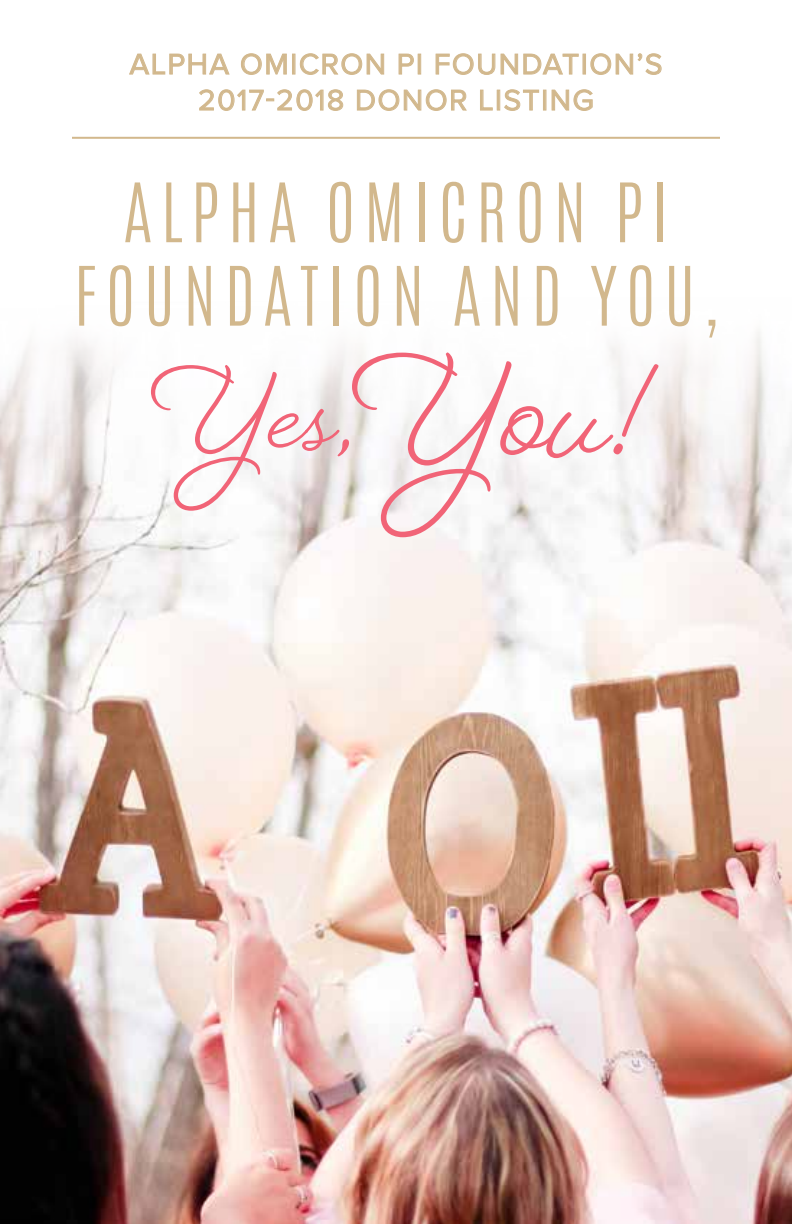
<style>
.page{position:relative;width:792px;height:1224px;background:#fff}
.page>*{position:absolute;margin:0;border:0;box-sizing:border-box;transform-origin:0 0}
.t1{font:700 121.6px "Beloved Script";color:#f16477}
.t2{font:300 69.6px/83.4px "Antonio";letter-spacing:.12em;color:#d2b88d;text-align:center}
.t3{font:30px/36px "Proxima Nova";letter-spacing:.05em;color:#d2b88d;text-align:center}
.s1{font-size:154.2px}
</style>
<div class="page">
<img style="left:0;top:53px;width:792px;height:1171px">
<svg style="left:129px;top:53px;width:101px;height:22px"></svg>
<svg style="left:240px;top:53px;width:47px;height:22px"></svg>
<div style="left:293px;top:54px;width:2px;height:20px;border:1px solid #d2b88d"></div>
<svg style="left:299px;top:53px;width:86px;height:22px"></svg>
<svg style="left:398px;top:53px;width:16px;height:22px"></svg>
<div style="left:418px;top:54px;width:3px;height:20px;border:1px solid #d2b88d"></div>
<svg style="left:435px;top:53px;width:144px;height:22px"></svg>
<div style="left:583px;top:54px;width:3px;height:20px;border:1px solid #d2b88d"></div>
<svg style="left:590px;top:53px;width:72px;height:22px"></svg>
<svg style="left:199px;top:89px;width:145px;height:22px"></svg>
<svg style="left:356px;top:89px;width:111px;height:22px"></svg>
<svg style="left:479px;top:89px;width:14px;height:22px"></svg>
<div style="left:497px;top:90px;width:3px;height:20px;border:1px solid #d2b88d"></div>
<svg style="left:504px;top:89px;width:36px;height:22px"></svg>
<div style="left:543px;top:90px;width:3px;height:20px;border:1px solid #d2b88d"></div>
<svg style="left:551px;top:89px;width:42px;height:22px"></svg>
<hr style="left:72px;top:137px;width:648px;height:2px;background:#d2b88d">
<p class="t3" style="left:129px;top:47px;width:535px">ALPHA OMICRON PI FOUNDATION’S<br>2017-2018 DONOR LISTING</p>
<h2 class="t2" style="left:74px;top:171px;width:646px">ALPHA OMICRON PI<br>FOUNDATION AND YOU,</h2>
<h1 class="t1" style="left:151px;top:331px;width:511px">Yes,<span class="s1">You!</span></h1>
</div>
